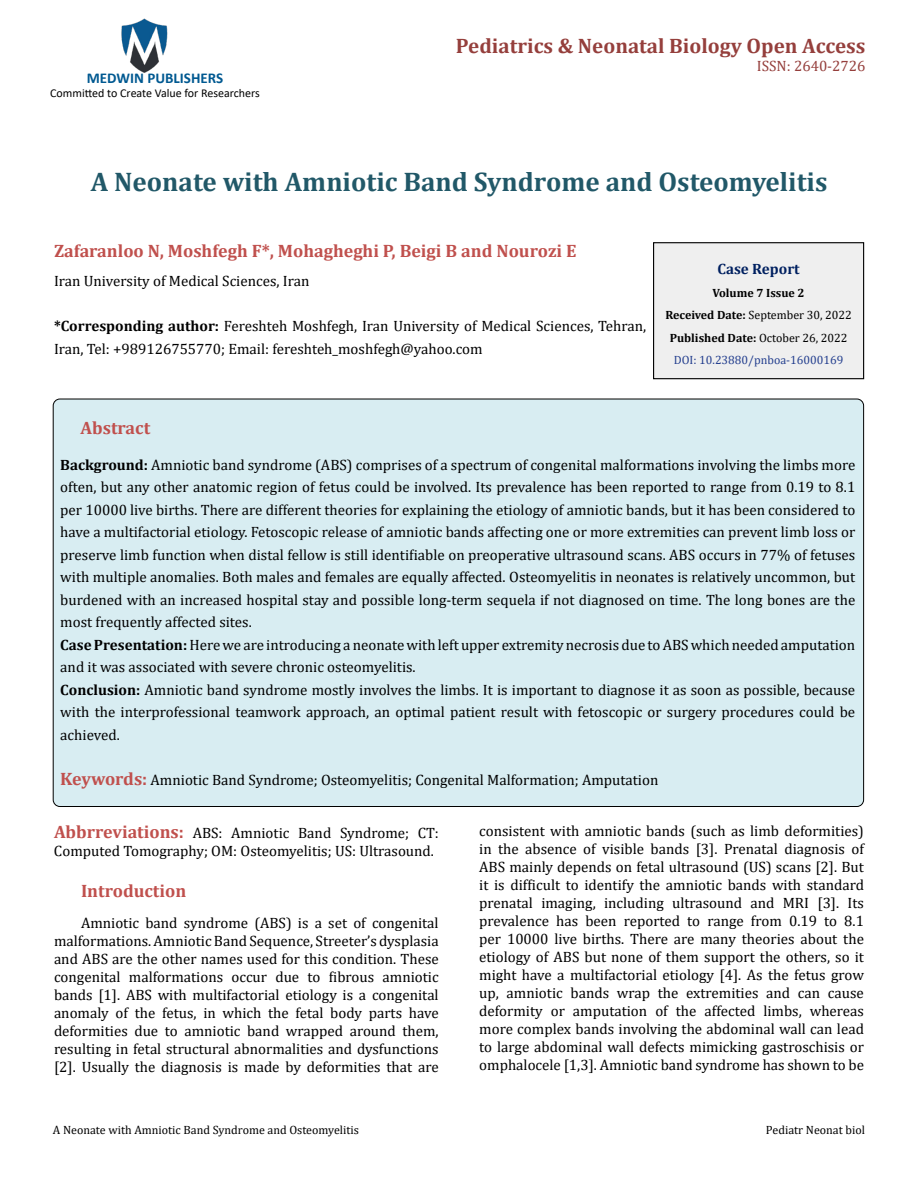
<style>
.page{position:relative;width:918px;height:1188px;background:#fff}
.page>*{position:absolute;margin:0;border:0;box-sizing:border-box;transform-origin:0 0}
.t1{font:700 27px "Cambria";color:#215868}
.t2{font:700 21px "Cambria";color:#953f3c}
.t3{font:700 18px "Cambria";color:#c0504d}
.t4{font:15px/18px "Cambria";color:#000}
.t5{font:700 15px "Calibri";color:#005991}
.t6{font:15px "Cambria";color:#953f3c}
.t7{font:700 15px "Cambria";color:#002060}
.t8{font:700 12px/22.5px "Cambria";color:#000;text-align:center}
.t9{font:12px "Cambria";color:#000}
.t10{font:12px "Calibri";color:#000}
.s1{font-weight:700}
.s2{font-weight:400}
.s3{font-weight:400;color:#25408f}
.s4{font-weight:700;font-size:18px;color:#c0504d}
</style>
<div class="page">
<img style="left:121px;top:18px;width:47px;height:55px">
<div style="left:654px;top:243px;width:210px;height:136px;background:#efefef"></div>
<div style="left:653px;top:242px;width:211px;height:137px;border:1px solid #000"></div>
<div style="left:53px;top:399px;width:811px;height:408px;background:#d8edf2;border-radius:7px"></div>
<p class="t5" style="left:87px;top:67px;width:138px">MEDWIN PUBLISHERS</p>
<p class="t10" style="left:50px;top:85px;width:211px">Committed to Create Value for Researchers</p>
<h2 class="t2" style="left:456px;top:31px;width:411px">Pediatrics &amp; Neonatal Biology Open Access</h2>
<p class="t6" style="left:757px;top:57px;width:110px">ISSN: 2640-2726</p>
<h1 class="t1" style="left:91px;top:163px;width:738px">A Neonate with Amniotic Band Syndrome and Osteomyelitis</h1>
<p class="t3" style="left:54px;top:238px;width:524px">Zafaranloo N, Moshfegh F*, Mohagheghi P, Beigi B and Nourozi E</p>
<p class="t4" style="left:54px;top:272px;width:257px">Iran University of Medical Sciences, Iran</p>
<p class="t4" style="left:54px;top:315px;width:594px;line-height:22.5px"><span class="s1">*Corresponding author:</span> Fereshteh Moshfegh, Iran University of Medical Sciences, Tehran,<br>Iran, Tel: +989126755770; Email: fereshteh_moshfegh@yahoo.com</p>
<p class="t7" style="left:717px;top:259px;width:84px">Case Report</p>
<p class="t8" style="left:665px;top:281px;width:188px">Volume 7 Issue 2<br>Received Date: <span class="s2">September 30, 2022<br></span>Published Date: <span class="s2">October 26, 2022<br></span><span class="s3">DOI: 10.23880/pnboa-16000169</span></p>
<p class="t3" style="left:81px;top:415px;width:71px">Abstract</p>
<p class="t4" style="left:60px;top:453px;width:797px;line-height:22.5px"><span class="s1">Background:</span> Amniotic band syndrome (ABS) comprises of a spectrum of congenital malformations involving the limbs more often, but any other anatomic region of fetus could be involved. Its prevalence has been reported to range from 0.19 to 8.1 per 10000 live births. There are different theories for explaining the etiology of amniotic bands, but it has been considered to have a multifactorial etiology. Fetoscopic release of amniotic bands affecting one or more extremities can prevent limb loss or preserve limb function when distal fellow is still identifiable on preoperative ultrasound scans. ABS occurs in 77% of fetuses with multiple anomalies. Both males and females are equally affected. Osteomyelitis in neonates is relatively uncommon, but burdened with an increased hospital stay and possible long‐term sequela if not diagnosed on time. The long bones are the most frequently affected sites.<br><span class="s1">Case Presentation:</span> Here we are introducing a neonate with left upper extremity necrosis due to ABS which needed amputation and it was associated with severe chronic osteomyelitis.<br><span class="s1">Conclusion:</span> Amniotic band syndrome mostly involves the limbs. It is important to diagnose it as soon as possible, because with the interprofessional teamwork approach, an optimal patient result with fetoscopic or surgery procedures could be achieved.</p>
<p class="t4" style="left:60px;top:770px;width:600px"><span class="s4">Keywords:</span> Amniotic Band Syndrome; Osteomyelitis; Congenital Malformation; Amputation</p>
<p class="t4" style="left:54px;top:824px;width:386px"><span class="s4">Abbrreviations:</span> ABS: Amniotic Band Syndrome; CT:<br>Computed Tomography; OM: Osteomyelitis; US: Ultrasound.</p>
<p class="t3" style="left:81px;top:878px;width:107px">Introduction</p>
<p class="t4" style="left:54px;top:914px;width:386px;text-align:justify;text-indent:27px">Amniotic band syndrome (ABS) is a set of congenital malformations. Amniotic Band Sequence, Streeter’s dysplasia and ABS are the other names used for this condition. These congenital malformations occur due to fibrous amniotic bands [1]. ABS with multifactorial etiology is a congenital anomaly of the fetus, in which the fetal body parts have deformities due to amniotic band wrapped around them, resulting in fetal structural abnormalities and dysfunctions [2]. Usually the diagnosis is made by deformities that are</p>
<p class="t4" style="left:479px;top:822px;width:386px;text-align:justify">consistent with amniotic bands (such as limb deformities) in the absence of visible bands [3]. Prenatal diagnosis of ABS mainly depends on fetal ultrasound (US) scans [2]. But it is difficult to identify the amniotic bands with standard prenatal imaging, including ultrasound and MRI [3]. Its prevalence has been reported to range from 0.19 to 8.1 per 10000 live births. There are many theories about the etiology of ABS but none of them support the others, so it might have a multifactorial etiology [4]. As the fetus grow up, amniotic bands wrap the extremities and can cause deformity or amputation of the affected limbs, whereas more complex bands involving the abdominal wall can lead to large abdominal wall defects mimicking gastroschisis or omphalocele [1,3]. Amniotic band syndrome has shown to be</p>
<p class="t9" style="left:53px;top:1123px;width:308px">A Neonate with Amniotic Band Syndrome and Osteomyelitis</p>
<p class="t9" style="left:766px;top:1123px;width:101px">Pediatr Neonat biol</p>
</div>
